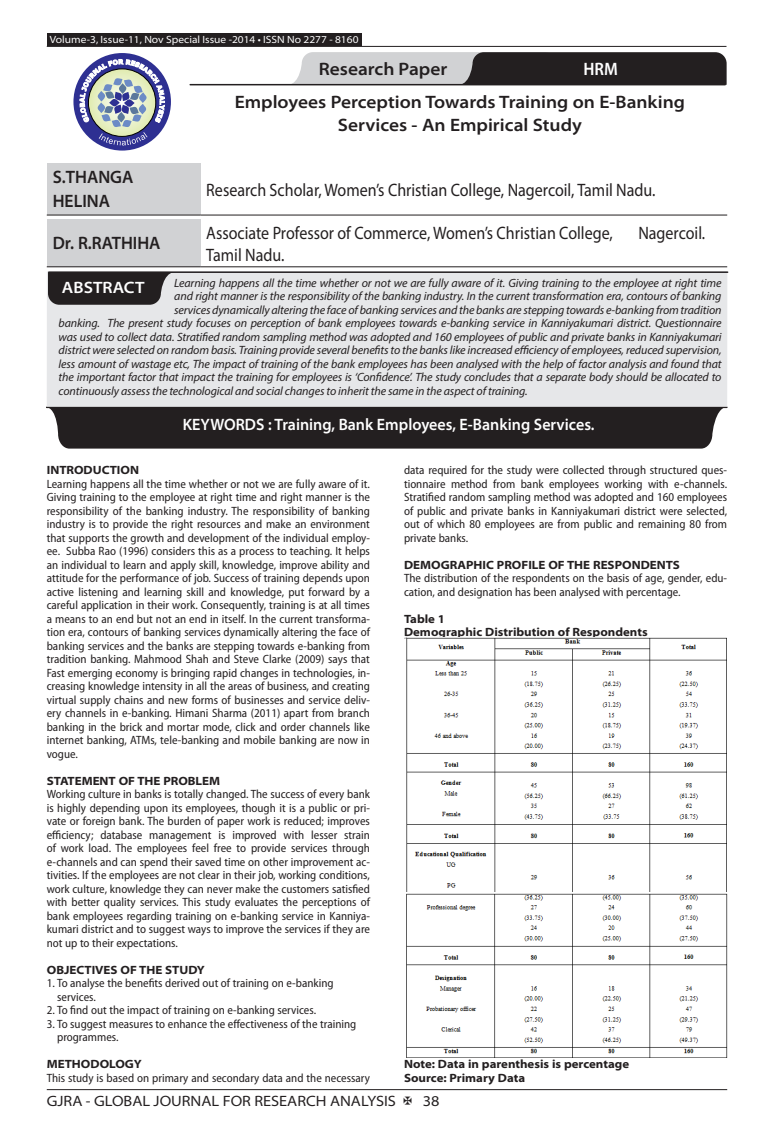
<style>
.page{position:relative;width:774px;height:1136px;background:#fff}
.page>*{position:absolute;margin:0;border:0;box-sizing:border-box;transform-origin:0 0}
.t1{font:18px "Myriad Pro";color:#231f20;scale:.89 1}
.t2{font:600 semi-expanded 18px/23.4px "Myriad Pro";color:#231f20;text-align:center}
.t3{font:600 semi-expanded 18px/23.4px "Myriad Pro";color:#231f20;scale:.9 1}
.t4{font:600 semi-condensed 18px "Myriad Pro";color:#fff}
.t5{font:600 semi-expanded 16.5px "Myriad Pro";color:#fff;scale:.9 1}
.t6{font:600 semi-expanded 16.5px "Myriad Pro";color:#fff}
.t7{font:semi-expanded 15px "Myriad Pro";color:#231f20}
.t8{font:semi-condensed 12px/13.5px "Myriad Pro";color:#231f20;text-align:justify}
.t9{font:italic 12px "Myriad Pro";letter-spacing:-.01em;color:#231f20}
.t10{font:700 semi-expanded 12px/13.5px "Myriad Pro";color:#231f20}
.t11{font:semi-expanded 10.5px "Myriad Pro";color:#fff}
</style>
<div class="page">
<hr style="left:47px;top:1089px;width:680px;height:1px;background:#231f20">
<div style="left:47px;top:33px;width:314px;height:13px;background:#231f20"></div>
<hr style="left:47px;top:46px;width:679px;height:1px;background:#231f20">
<svg style="left:288px;top:52px;width:439px;height:33px;background:#6e6c6d"></svg>
<hr style="left:190px;top:84px;width:535px;height:1px;background:#231f20">
<div style="left:73px;top:53px;width:98px;height:97px;background:#2e3092;border-radius:50%"></div>
<svg style="left:80px;top:59px;width:85px;height:86px"></svg>
<div style="left:47px;top:164px;width:153px;height:51px;background:#d1d2d4"></div>
<hr style="left:47px;top:215px;width:153px;height:1px;background:#231f20">
<hr style="left:200px;top:215px;width:527px;height:1px;background:#231f20">
<div style="left:47px;top:220px;width:153px;height:47px;background:#d1d2d4"></div>
<hr style="left:47px;top:266px;width:153px;height:1px;background:#231f20">
<hr style="left:200px;top:266px;width:527px;height:1px;background:#231f20">
<hr style="left:47px;top:406px;width:680px;height:2px;background:#231f20">
<div style="left:46px;top:407px;width:680px;height:41px;background:#231f20"></div>
<div style="left:183px;top:418px;width:411px;height:12px;background:#231f20"></div>
<div style="left:47px;top:271px;width:680px;height:135px;background:#e6e7e9"></div>
<hr style="left:49px;top:271px;width:679px;height:2px;background:#231f20">
<svg style="left:48px;top:272px;width:123px;height:33px;background:#332f31"></svg>
<img style="left:404px;top:637px;width:323px;height:255px">
<img style="left:406px;top:893px;width:322px;height:164px">
<p class="t11" style="left:50px;top:34px;width:310px">Volume-3, Issue-11, Nov Special Issue -2014 • ISSN No 2277 - 8160</p>
<h1 class="t2" style="left:319px;top:58px;width:130px">Research Paper</h1>
<h1 class="t4" style="left:583px;top:59px;width:36px">HRM</h1>
<h1 class="t2" style="left:235px;top:91px;width:452px">Employees Perception Towards Training on E-Banking<br>Services - An Empirical Study</h1>
<h1 class="t3" style="left:53px;top:166px;width:91px">S.THANGA<br>HELINA</h1>
<h1 class="t1" style="left:206px;top:179px;width:506px">Research Scholar, Women’s Christian College, Nagercoil, Tamil Nadu.</h1>
<h1 class="t3" style="left:53px;top:231px;width:121px">Dr. R.RATHIHA</h1>
<h1 class="t1" style="left:206px;top:222px;width:458px">Associate Professor of Commerce, Women’s Christian College,</h1>
<h1 class="t1" style="left:638px;top:222px;width:77px">Nagercoil.</h1>
<h1 class="t1" style="left:206px;top:244px;width:89px">Tamil Nadu.</h1>
<p class="t9" style="left:174px;top:275px;width:549px">Learning happens all the time whether or not we are fully aware of it. Giving training to the employee at right time</p>
<p class="t9" style="left:174px;top:289px;width:549px">and right manner is the responsibility of the banking industry. In the current transformation era, contours of banking</p>
<p class="t9" style="left:174px;top:302px;width:549px">services dynamically altering the face of banking services and the banks are stepping towards e-banking from tradition</p>
<p class="t9" style="left:59px;top:316px;width:664px">banking. The present study focuses on perception of bank employees towards e-banking service in Kanniyakumari district. Questionnaire</p>
<p class="t9" style="left:59px;top:329px;width:664px">was used to collect data. Stratified random sampling method was adopted and 160 employees of public and private banks in Kanniyakumari</p>
<p class="t9" style="left:59px;top:343px;width:664px">district were selected on random basis. Training provide several benefits to the banks like increased efficiency of employees, reduced supervision,</p>
<p class="t9" style="left:59px;top:356px;width:664px">less amount of wastage etc, The impact of training of the bank employees has been analysed with the help of factor analysis and found that</p>
<p class="t9" style="left:59px;top:370px;width:664px">the important factor that impact the training for employees is ‘Confidence’. The study concludes that a separate body should be allocated to</p>
<p class="t9" style="left:59px;top:383px;width:471px">continuously assess the technological and social changes to inherit the same in the aspect of training.</p>
<h2 class="t6" style="left:62px;top:278px;width:84px">ABSTRACT</h2>
<h2 class="t5" style="left:183px;top:415px;width:459px">KEYWORDS : Training, Bank Employees, E-Banking Services.</h2>
<p class="t10" style="left:47px;top:463px;width:94px">INTRODUCTION</p>
<p class="t8" style="left:47px;top:477px;width:325px">Learning happens all the time whether or not we are fully aware of it.<br>Giving training to the employee at right time and right manner is the responsibility of the banking industry. The responsibility of banking industry is to provide the right resources and make an environment that supports the growth and development of the individual employ&shy;ee. Subba Rao (1996) considers this as a process to teaching. It helps an individual to learn and apply skill, knowledge, improve ability and attitude for the performance of job. Success of training depends upon active listening and learning skill and knowledge, put forward by a careful application in their work. Consequently, training is at all times a means to an end but not an end in itself. In the current transforma&shy;tion era, contours of banking services dynamically altering the face of banking services and the banks are stepping towards e-banking from tradition banking. Mahmood Shah and Steve Clarke (2009) says that Fast emerging economy is bringing rapid changes in technologies, in&shy;creasing knowledge intensity in all the areas of business, and creating virtual supply chains and new forms of businesses and service deliv&shy;ery channels in e-banking. Himani Sharma (2011) apart from branch banking in the brick and mortar mode, click and order channels like internet banking, ATMs, tele-banking and mobile banking are now in vogue.</p>
<p class="t10" style="left:47px;top:774px;width:175px">STATEMENT OF THE PROBLEM</p>
<p class="t8" style="left:47px;top:787px;width:325px">Working culture in banks is totally changed. The success of every bank is highly depending upon its employees, though it is a public or pri&shy;vate or foreign bank. The burden of paper work is reduced; improves efficiency; database management is improved with lesser strain of work load. The employees feel free to provide services through e-channels and can spend their saved time on other improvement ac&shy;tivities. If the employees are not clear in their job, working conditions, work culture, knowledge they can never make the customers satisfied with better quality services. This study evaluates the perceptions of bank employees regarding training on e-banking service in Kanniya&shy;kumari district and to suggest ways to improve the services if they are not up to their expectations.</p>
<p class="t10" style="left:47px;top:963px;width:160px">OBJECTIVES OF THE STUDY</p>
<p class="t8" style="left:57px;top:976px;width:278px;text-indent:-10px">1. To analyse the benefits derived out of training on e-banking services.</p>
<p class="t8" style="left:47px;top:1003px;width:271px">2. To find out the impact of training on e-banking services.</p>
<p class="t8" style="left:57px;top:1017px;width:301px;text-indent:-10px">3. To suggest measures to enhance the effectiveness of the training programmes.</p>
<p class="t10" style="left:47px;top:1057px;width:97px">METHODOLOGY</p>
<p class="t8" style="left:47px;top:1071px;width:325px">This study is based on primary and secondary data and the necessary</p>
<p class="t8" style="left:404px;top:463px;width:325px">data required for the study were collected through structured ques&shy;tionnaire method from bank employees working with e-channels.<br>Stratified random sampling method was adopted and 160 employees of public and private banks in Kanniyakumari district were selected, out of which 80 employees are from public and remaining 80 from private banks.</p>
<p class="t10" style="left:404px;top:558px;width:277px">DEMOGRAPHIC PROFILE OF THE RESPONDENTS</p>
<p class="t8" style="left:404px;top:571px;width:325px">The distribution of the respondents on the basis of age, gender, edu&shy;cation, and designation has been analysed with percentage.</p>
<p class="t10" style="left:404px;top:612px;width:245px">Table 1<br>Demographic Distribution of Respondents</p>
<p class="t10" style="left:404px;top:1057px;width:227px">Note: Data in parenthesis is percentage<br>Source: Primary Data</p>
<p class="t7" style="left:47px;top:1092px;width:351px">GJRA - GLOBAL JOURNAL FOR RESEARCH ANALYSIS</p>
<p class="t7" style="left:423px;top:1092px;width:18px">38</p>
</div>
